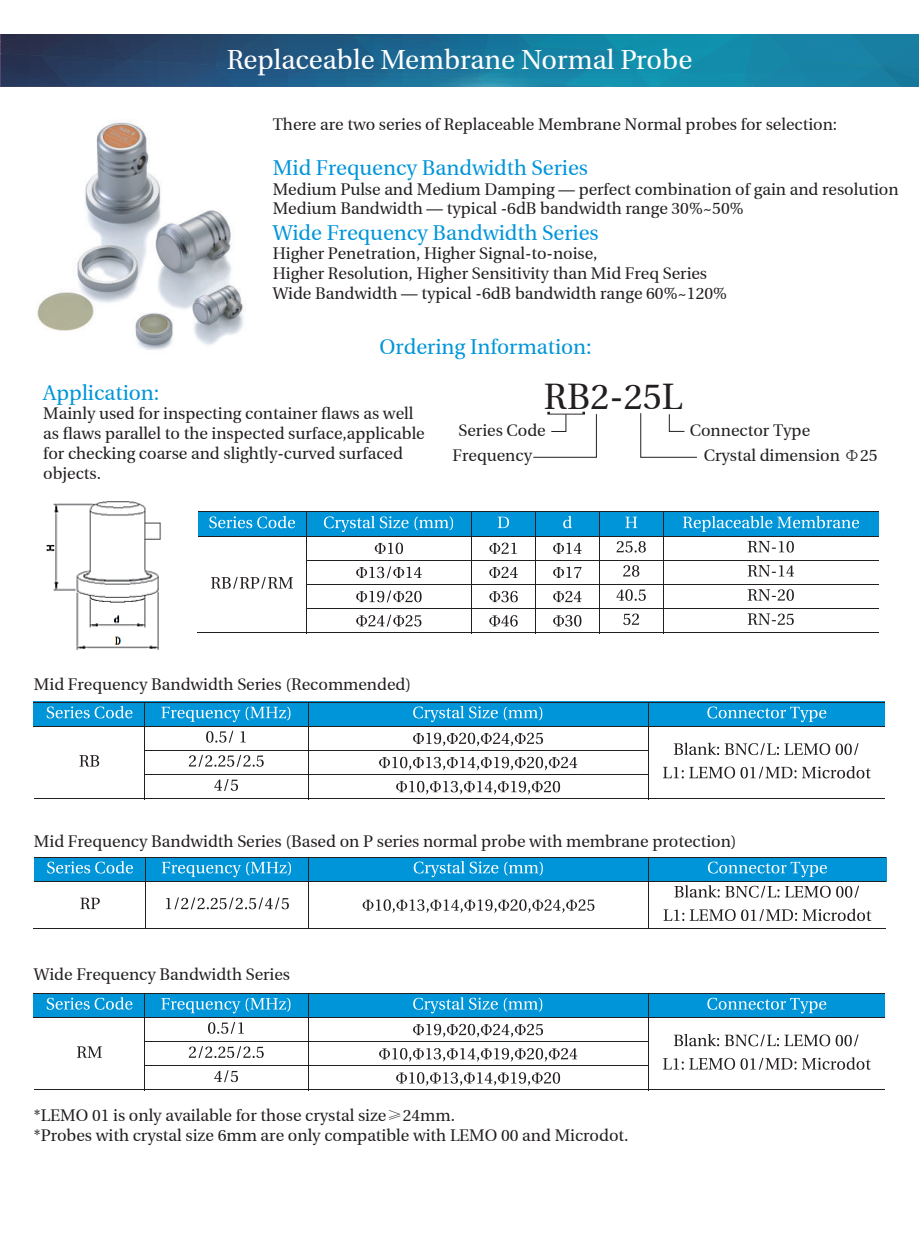
<style>
.page{position:relative;width:919px;height:1238px;background:#fff}
.page>*{position:absolute;margin:0;border:0;box-sizing:border-box;transform-origin:0 0}
.t1{font:36px "Heuristica";color:#231f20}
.t2{font:27px "Heuristica";color:#fff}
.t3{font:21px "Heuristica";color:#0095d9}
.t4{font:16.5px/19.8px "Heuristica";color:#231f20}
.s1{font-family:"Adobe Song Std";font-weight:300}
</style>
<div class="page">
<img style="left:37px;top:121px;width:209px;height:229px">
<svg style="left:640px;top:413px;width:57px;height:45px"></svg>
<svg style="left:533px;top:412px;width:64px;height:46px"></svg>
<img style="left:46px;top:501px;width:115px;height:149px">
<div style="left:198px;top:511px;width:680px;height:25px;background:#0095d9"></div>
<div style="left:34px;top:701px;width:850px;height:25px;background:#0095d9"></div>
<div style="left:34px;top:992px;width:850px;height:25px;background:#0095d9"></div>
<svg style="left:209px;top:516px;width:86px;height:12px"></svg>
<svg style="left:324px;top:516px;width:129px;height:16px"></svg>
<svg style="left:497px;top:516px;width:12px;height:12px"></svg>
<svg style="left:563px;top:516px;width:9px;height:12px"></svg>
<svg style="left:625px;top:516px;width:12px;height:12px"></svg>
<svg style="left:682px;top:516px;width:177px;height:16px"></svg>
<hr style="left:198px;top:511px;width:680px;height:1px;background:#231f20">
<svg style="left:211px;top:577px;width:82px;height:11px"></svg>
<svg style="left:375px;top:542px;width:28px;height:12px"></svg>
<svg style="left:489px;top:542px;width:28px;height:12px"></svg>
<svg style="left:553px;top:542px;width:28px;height:12px"></svg>
<svg style="left:616px;top:541px;width:29px;height:11px"></svg>
<svg style="left:747px;top:541px;width:46px;height:11px"></svg>
<hr style="left:198px;top:535px;width:680px;height:1px;background:#231f20">
<svg style="left:356px;top:566px;width:65px;height:12px"></svg>
<svg style="left:489px;top:566px;width:28px;height:12px"></svg>
<svg style="left:553px;top:566px;width:28px;height:12px"></svg>
<svg style="left:623px;top:565px;width:16px;height:11px"></svg>
<svg style="left:747px;top:565px;width:47px;height:11px"></svg>
<hr style="left:306px;top:560px;width:572px;height:1px;background:#231f20">
<svg style="left:356px;top:590px;width:65px;height:12px"></svg>
<svg style="left:489px;top:591px;width:29px;height:11px"></svg>
<svg style="left:553px;top:591px;width:28px;height:11px"></svg>
<svg style="left:616px;top:589px;width:29px;height:11px"></svg>
<svg style="left:747px;top:589px;width:46px;height:11px"></svg>
<hr style="left:306px;top:584px;width:572px;height:1px;background:#231f20">
<svg style="left:356px;top:614px;width:65px;height:12px"></svg>
<svg style="left:489px;top:615px;width:28px;height:11px"></svg>
<svg style="left:553px;top:615px;width:28px;height:11px"></svg>
<svg style="left:623px;top:613px;width:16px;height:12px"></svg>
<svg style="left:747px;top:613px;width:46px;height:12px"></svg>
<hr style="left:306px;top:608px;width:572px;height:1px;background:#231f20">
<hr style="left:198px;top:632px;width:108px;height:1px;background:#231f20">
<svg style="left:306px;top:512px;width:1px;height:121px"></svg>
<hr style="left:307px;top:632px;width:164px;height:1px;background:#231f20">
<svg style="left:471px;top:512px;width:1px;height:121px"></svg>
<hr style="left:472px;top:632px;width:63px;height:1px;background:#231f20">
<svg style="left:535px;top:512px;width:1px;height:121px"></svg>
<hr style="left:536px;top:632px;width:63px;height:1px;background:#231f20">
<svg style="left:599px;top:512px;width:1px;height:120px"></svg>
<hr style="left:599px;top:632px;width:64px;height:1px;background:#231f20">
<svg style="left:663px;top:512px;width:1px;height:120px"></svg>
<hr style="left:663px;top:632px;width:215px;height:1px;background:#231f20">
<svg style="left:47px;top:706px;width:85px;height:12px"></svg>
<svg style="left:161px;top:706px;width:129px;height:16px"></svg>
<svg style="left:413px;top:706px;width:129px;height:16px"></svg>
<svg style="left:707px;top:706px;width:119px;height:16px"></svg>
<hr style="left:34px;top:701px;width:850px;height:1px;background:#231f20">
<svg style="left:79px;top:755px;width:20px;height:11px"></svg>
<svg style="left:206px;top:730px;width:40px;height:12px"></svg>
<svg style="left:413px;top:732px;width:130px;height:14px"></svg>
<svg style="left:673px;top:742px;width:185px;height:13px"></svg>
<svg style="left:663px;top:766px;width:207px;height:12px"></svg>
<hr style="left:34px;top:725px;width:850px;height:1px;background:#231f20">
<svg style="left:189px;top:754px;width:75px;height:12px"></svg>
<svg style="left:379px;top:756px;width:198px;height:14px"></svg>
<hr style="left:144px;top:750px;width:504px;height:1px;background:#231f20">
<svg style="left:214px;top:779px;width:24px;height:11px"></svg>
<svg style="left:396px;top:781px;width:164px;height:13px"></svg>
<hr style="left:144px;top:774px;width:504px;height:1px;background:#231f20">
<hr style="left:34px;top:798px;width:110px;height:1px;background:#231f20">
<svg style="left:144px;top:702px;width:1px;height:97px"></svg>
<hr style="left:145px;top:798px;width:162px;height:1px;background:#231f20">
<hr style="left:308px;top:798px;width:340px;height:1px;background:#231f20">
<svg style="left:648px;top:702px;width:1px;height:96px"></svg>
<hr style="left:648px;top:798px;width:236px;height:1px;background:#231f20">
<svg style="left:47px;top:997px;width:85px;height:12px"></svg>
<svg style="left:161px;top:998px;width:129px;height:15px"></svg>
<svg style="left:413px;top:997px;width:129px;height:16px"></svg>
<svg style="left:707px;top:997px;width:119px;height:16px"></svg>
<hr style="left:34px;top:992px;width:850px;height:1px;background:#231f20">
<svg style="left:77px;top:1046px;width:25px;height:11px"></svg>
<svg style="left:208px;top:1021px;width:35px;height:12px"></svg>
<svg style="left:413px;top:1023px;width:130px;height:14px"></svg>
<svg style="left:673px;top:1033px;width:185px;height:13px"></svg>
<svg style="left:663px;top:1057px;width:207px;height:12px"></svg>
<hr style="left:34px;top:1017px;width:850px;height:1px;background:#231f20">
<svg style="left:189px;top:1046px;width:75px;height:11px"></svg>
<svg style="left:379px;top:1048px;width:198px;height:13px"></svg>
<hr style="left:144px;top:1041px;width:504px;height:1px;background:#231f20">
<svg style="left:214px;top:1070px;width:24px;height:12px"></svg>
<svg style="left:396px;top:1072px;width:164px;height:13px"></svg>
<hr style="left:144px;top:1065px;width:504px;height:1px;background:#231f20">
<hr style="left:34px;top:1089px;width:110px;height:1px;background:#231f20">
<svg style="left:144px;top:993px;width:1px;height:97px"></svg>
<hr style="left:145px;top:1089px;width:162px;height:1px;background:#231f20">
<hr style="left:308px;top:1089px;width:340px;height:1px;background:#231f20">
<svg style="left:648px;top:993px;width:1px;height:96px"></svg>
<hr style="left:648px;top:1089px;width:236px;height:1px;background:#231f20">
<svg style="left:758px;top:34px;width:160px;height:53px;background:#1881a4"></svg>
<svg style="left:0;top:34px;width:758px;height:53px;background:#1d6689"></svg>
<div style="left:34px;top:856px;width:852px;height:25px;background:#0095d9"></div>
<svg style="left:47px;top:861px;width:86px;height:12px"></svg>
<svg style="left:162px;top:861px;width:129px;height:16px"></svg>
<svg style="left:413px;top:861px;width:85px;height:16px"></svg>
<svg style="left:504px;top:861px;width:38px;height:14px"></svg>
<svg style="left:708px;top:861px;width:118px;height:16px"></svg>
<hr style="left:35px;top:856px;width:850px;height:1px;background:#231f20">
<svg style="left:145px;top:857px;width:1px;height:23px"></svg>
<svg style="left:308px;top:857px;width:1px;height:23px"></svg>
<svg style="left:648px;top:857px;width:1px;height:23px"></svg>
<svg style="left:80px;top:897px;width:209px;height:12px"></svg>
<svg style="left:362px;top:899px;width:232px;height:13px"></svg>
<svg style="left:674px;top:885px;width:185px;height:12px"></svg>
<svg style="left:663px;top:908px;width:208px;height:13px"></svg>
<hr style="left:35px;top:880px;width:850px;height:1px;background:#231f20">
<hr style="left:33px;top:928px;width:112px;height:1px;background:#231f20">
<hr style="left:145px;top:881px;width:1px;height:48px;background:#231f20">
<hr style="left:146px;top:928px;width:162px;height:1px;background:#231f20">
<hr style="left:308px;top:881px;width:1px;height:48px;background:#231f20">
<hr style="left:309px;top:928px;width:339px;height:1px;background:#231f20">
<hr style="left:648px;top:881px;width:1px;height:48px;background:#231f20">
<hr style="left:649px;top:928px;width:236px;height:1px;background:#231f20">
<h2 class="t2" style="left:227px;top:45px;width:467px">Replaceable Membrane Normal Probe</h2>
<p class="t4" style="left:273px;top:114px;width:566px">There are two series of Replaceable Membrane Normal probes for selection:</p>
<p class="t3" style="left:273px;top:156px;width:317px">Mid Frequency Bandwidth Series</p>
<p class="t4" style="left:273px;top:179px;width:627px">Medium Pulse and Medium Damping — perfect combination of gain and resolution<br>Medium Bandwidth — typical -6dB bandwidth range 30%~50%</p>
<p class="t3" style="left:273px;top:221px;width:327px">Wide Frequency Bandwidth Series</p>
<p class="t4" style="left:273px;top:244px;width:456px">Higher Penetration, Higher Signal-to-noise,<br>Higher Resolution, Higher Sensitivity than Mid Freq Series<br>Wide Bandwidth — typical -6dB bandwidth range 60%~120%</p>
<p class="t3" style="left:379px;top:336px;width:214px">Ordering Information:</p>
<h1 class="t1" style="left:544px;top:376px;width:140px">RB2-25L</h1>
<p class="t4" style="left:452px;top:418px;width:95px;line-height:25.3px;text-indent:6px">Series Code<br>Frequency</p>
<p class="t4" style="left:703px;top:418px;width:175px;line-height:25.3px;text-indent:-14px">Connector Type<br>Crystal dimension <span class="s1">Φ</span>25</p>
<p class="t3" style="left:43px;top:381px;width:118px">Application:</p>
<p class="t4" style="left:43px;top:404px;width:383px">Mainly used for inspecting container flaws as well as flaws parallel to the inspected surface,applicable for checking coarse and slightly-curved surfaced objects.</p>
<p class="t4" style="left:34px;top:674px;width:378px">Mid Frequency Bandwidth Series (Recommended)</p>
<p class="t4" style="left:34px;top:832px;width:704px">Mid Frequency Bandwidth Series (Based on P series normal probe with membrane protection)</p>
<p class="t4" style="left:34px;top:965px;width:257px">Wide Frequency Bandwidth Series</p>
<p class="t4" style="left:34px;top:1105px;width:596px">*LEMO 01 is only available for those crystal size<span class="s1">≥</span>24mm.<br>*Probes with crystal size 6mm are only compatible with LEMO 00 and Microdot.</p>
</div>
